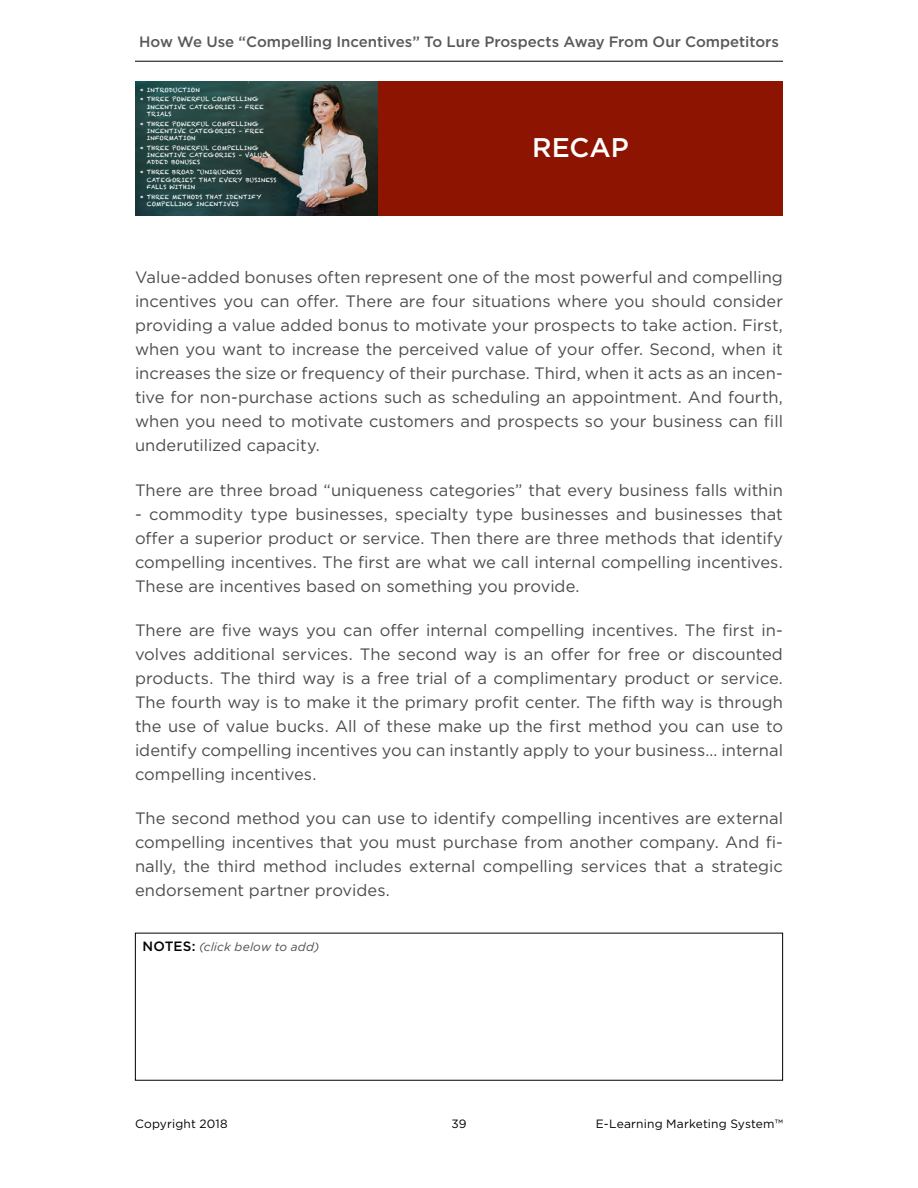
<style>
.page{position:relative;width:918px;height:1188px;background:#fff}
.page>*{position:absolute;margin:0;border:0;box-sizing:border-box;transform-origin:0 0}
.t1{font:500 27px "Gotham";color:#fff}
.t2{font:16.5px/24px "Gotham";color:#4d4d4f;text-align:justify}
.t3{font:500 15px "Gotham";letter-spacing:-.005em;color:#58595b}
.t4{font:12px "Gotham";letter-spacing:.015em;color:#000}
.t5{font:italic 12px "Gotham";letter-spacing:.015em;color:#4d4d4f}
.t6{font:6px/7.2px "Chalkduster";letter-spacing:.025em;color:#fff}
.s1{font-weight:500;font-style:normal;font-size:13.5px;color:#000}
</style>
<div class="page">
<hr style="left:135px;top:61px;width:648px;height:1px;background:#000">
<div style="left:135px;top:81px;width:648px;height:135px;background:#8c1400"></div>
<img style="left:135px;top:81px;width:243px;height:135px">
<p class="t3" style="left:139px;top:32px;width:641px">How We Use “Compelling Incentives” To Lure Prospects Away From Our Competitors</p>
<p class="t6" style="left:140px;top:85px;width:120px;line-height:9.9px">* INTRODUCTION<br>* THREE POWERFUL COMPELLING</p>
<p class="t6" style="left:147px;top:103px;width:119px">INCENTIVE CATEGORIES – FREE<br>TRIALS</p>
<p class="t6" style="left:147px;top:120px;width:119px;text-indent:-7px">* THREE POWERFUL COMPELLING<br>INCENTIVE CATEGORIES – FREE<br>INFORMATION</p>
<p class="t6" style="left:147px;top:144px;width:125px;text-indent:-7px">* THREE POWERFUL COMPELLING<br>INCENTIVE CATEGORIES – VALUE-<br>ADDED BONUSES</p>
<p class="t6" style="left:147px;top:169px;width:131px;text-indent:-7px">* THREE BROAD “UNIQUENESS<br>CATEGORIES” THAT EVERY BUSINESS<br>FALLS WITHIN</p>
<p class="t6" style="left:147px;top:193px;width:116px;text-indent:-7px">* THREE METHODS THAT IDENTIFY<br>COMPELLING INCENTIVES</p>
<h1 class="t1" style="left:532px;top:129px;width:98px">RECAP</h1>
<p class="t2" style="left:135px;top:265px;width:650px">Value-added bonuses often represent one of the most powerful and compelling incentives you can offer. There are four situations where you should consider providing a value added bonus to motivate your prospects to take action. First, when you want to increase the perceived value of your offer. Second, when it increases the size or frequency of their purchase. Third, when it acts as an incen&shy;tive for non-purchase actions such as scheduling an appointment. And fourth, when you need to motivate customers and prospects so your business can fill underutilized capacity.</p>
<p class="t2" style="left:135px;top:477px;width:649px">There are three broad “uniqueness categories” that every business falls within</p>
<p class="t2" style="left:135px;top:501px;width:650px">- commodity type businesses, specialty type businesses and businesses that offer a superior product or service. Then there are three methods that identify compelling incentives. The first are what we call internal compelling incentives.<br>These are incentives based on something you provide.</p>
<p class="t2" style="left:135px;top:618px;width:650px">There are five ways you can offer internal compelling incentives. The first in&shy;volves additional services. The second way is an offer for free or discounted products. The third way is a free trial of a complimentary product or service.<br>The fourth way is to make it the primary profit center. The fifth way is through the use of value bucks. All of these make up the first method you can use to identify compelling incentives you can instantly apply to your business… internal compelling incentives.</p>
<p class="t2" style="left:135px;top:806px;width:650px">The second method you can use to identify compelling incentives are external compelling incentives that you must purchase from another company. And fi&shy;nally, the third method includes external compelling services that a strategic endorsement partner provides.</p>
<p class="t5" style="left:142px;top:939px;width:178px"><span class="s1">NOTES:</span> (click below to add)</p>
<p class="t4" style="left:135px;top:1116px;width:94px">Copyright 2018</p>
<p class="t4" style="left:451px;top:1116px;width:17px">39</p>
<p class="t4" style="left:596px;top:1116px;width:189px">E-Learning Marketing System™</p>
</div>
